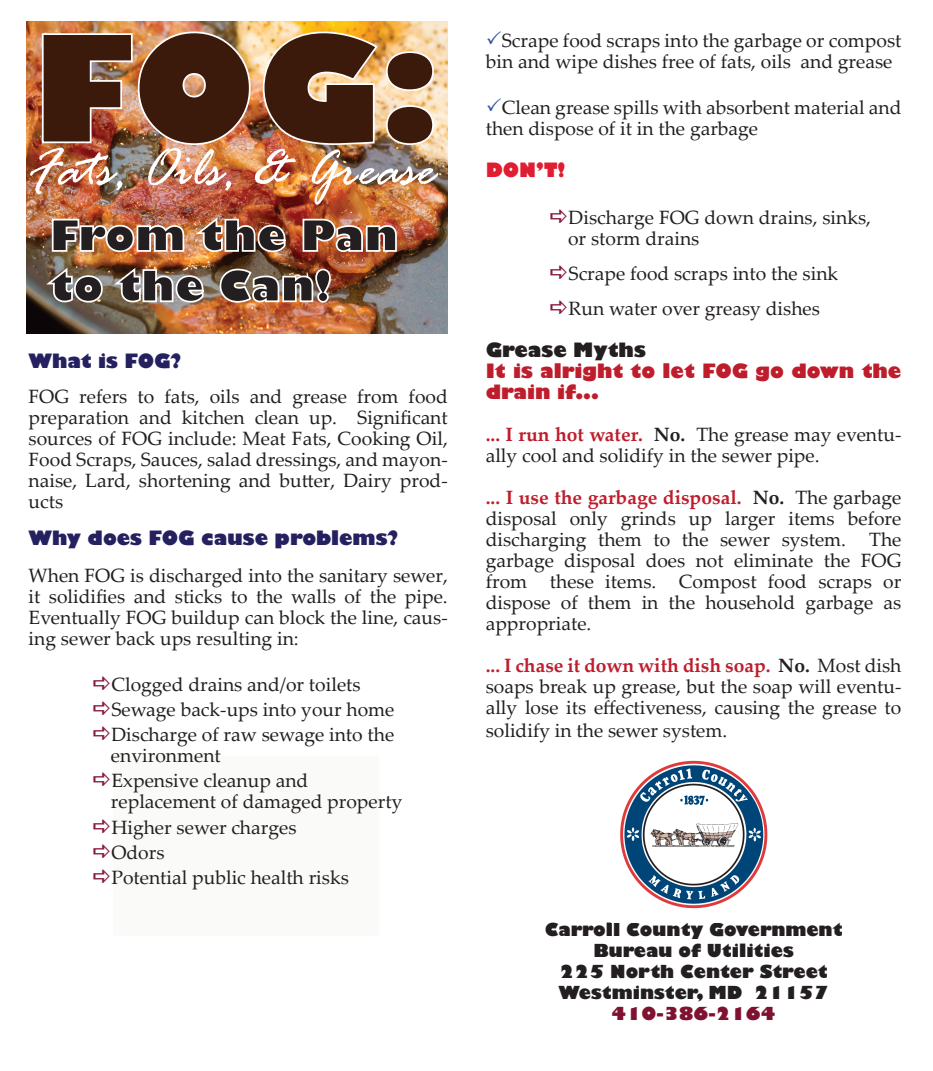
<style>
.page{position:relative;width:933px;height:1071px;background:#fff}
.page>*{position:absolute;margin:0;border:0;box-sizing:border-box;transform-origin:0 0}
.t1{font:800 145.25px "Gill Sans";color:#3b1a0b}
.t2{font:italic 57.75px "Rage";color:#fff}
.t3{font:800 42px/50.4px "Gill Sans";color:#231f20}
.t4{font:19.25px/21px "Palatino Linotype";color:#231f20}
.t5{font:800 19.25px/21px "Gill Sans";color:#be1d2c}
.t6{font:800 19.25px "Gill Sans";color:#252161}
.t7{font:800 19.25px "Gill Sans";color:#231f20}
.t8{font:800 19.25px "Gill Sans";color:#e11d32}
.t9{font:800 17.5px/21px "Gill Sans";color:#231f20;text-align:center}
.t10{font:800 17.5px "Gill Sans";color:#7f1230}
.s1{font-weight:700;color:#be1d2c}
.s2{font-weight:700}
</style>
<div class="page">
<div style="left:113px;top:756px;width:265px;height:180px;background:#fafaf9"></div>
<img style="left:620px;top:760px;width:148px;height:149px">
<img style="left:26px;top:21px;width:421px;height:313px">
<img style="left:41px;top:31px;width:210px;height:115px">
<img style="left:262px;top:31px;width:117px;height:115px">
<svg style="left:385px;top:50px;width:49px;height:96px;background:#f3d1a4"></svg>
<img style="left:51px;top:218px;width:134px;height:35px">
<img style="left:193px;top:216px;width:93px;height:37px">
<img style="left:301px;top:218px;width:96px;height:35px">
<svg style="left:44px;top:266px;width:60px;height:37px;background:#887d70"></svg>
<img style="left:111px;top:266px;width:93px;height:37px">
<img style="left:218px;top:268px;width:113px;height:36px">
<h1 class="t1" style="left:32px;top:-2px;width:408px">FOG:</h1>
<h2 class="t2" style="left:29px;top:138px;width:408px">Fats, Oils, &amp; Grease</h2>
<h3 class="t3" style="left:50px;top:213px;width:350px">From the Pan to the Can!</h3>
<p class="t6" style="left:29px;top:349px;width:154px">What is FOG?</p>
<p class="t4" style="left:29px;top:385px;width:420px;text-align:justify">FOG refers to fats, oils and grease from food preparation and kitchen clean up. Significant sources of FOG include: Meat Fats, Cooking Oil, Food Scraps, Sauces, salad dressings, and mayon&shy;naise, Lard, shortening and butter, Dairy prod&shy;ucts</p>
<p class="t6" style="left:29px;top:526px;width:371px">Why does FOG cause problems?</p>
<p class="t4" style="left:29px;top:564px;width:420px;text-align:justify">When FOG is discharged into the sanitary sewer, it solidifies and sticks to the walls of the pipe.<br>Eventually FOG buildup can block the line, caus&shy;ing sewer back ups resulting in:</p>
<p class="t4" style="left:111px;top:671px;width:284px;line-height:25.2px">Clogged drains and/or toilets<br>Sewage back-ups into your home<br>Discharge of raw sewage into the</p>
<p class="t4" style="left:111px;top:742px;width:199px;line-height:25.2px">environment<br>Expensive cleanup and</p>
<p class="t4" style="left:111px;top:788px;width:293px;line-height:25.2px">replacement of damaged property<br>Higher sewer charges<br>Odors<br>Potential public health risks</p>
<p class="t4" style="left:485px;top:29px;width:417px;text-indent:16px">Scrape food scraps into the garbage or compost bin and wipe dishes free of fats, oils and grease</p>
<p class="t4" style="left:485px;top:97px;width:417px;text-indent:16px">Clean grease spills with absorbent material and then dispose of it in the garbage</p>
<p class="t8" style="left:485px;top:158px;width:81px">DON’T!</p>
<p class="t4" style="left:568px;top:206px;width:304px">Discharge FOG down drains, sinks, or storm drains</p>
<p class="t4" style="left:568px;top:255px;width:271px;line-height:35px">Scrape food scraps into the sink<br>Run water over greasy dishes</p>
<p class="t7" style="left:485px;top:337px;width:162px">Grease Myths</p>
<p class="t5" style="left:485px;top:361px;width:417px">It is alright to let FOG go down the drain if...</p>
<p class="t4" style="left:485px;top:423px;width:417px"><span class="s1">... I run hot water.</span> <span class="s2">No.</span> The grease may eventu&shy;ally cool and solidify in the sewer pipe.</p>
<p class="t4" style="left:485px;top:486px;width:417px;text-align:justify"><span class="s1">... I use the garbage disposal.</span> <span class="s2">No.</span> The garbage disposal only grinds up larger items before discharging them to the sewer system. The garbage disposal does not eliminate the FOG from these items. Compost food scraps or dispose of them in the household garbage as appropriate.</p>
<p class="t4" style="left:485px;top:654px;width:417px;text-align:justify"><span class="s1">... I chase it down with dish soap.</span> <span class="s2">No.</span> Most dish soaps break up grease, but the soap will eventu&shy;ally lose its effectiveness, causing the grease to</p>
<p class="t4" style="left:485px;top:719px;width:243px">solidify in the sewer system.</p>
<p class="t9" style="left:544px;top:920px;width:299px">Carroll County Government<br>Bureau of Utilities<br>225 North Center Street<br>Westminster, MD 21157</p>
<p class="t10" style="left:611px;top:1002px;width:166px">410-386-2164</p>
</div>
